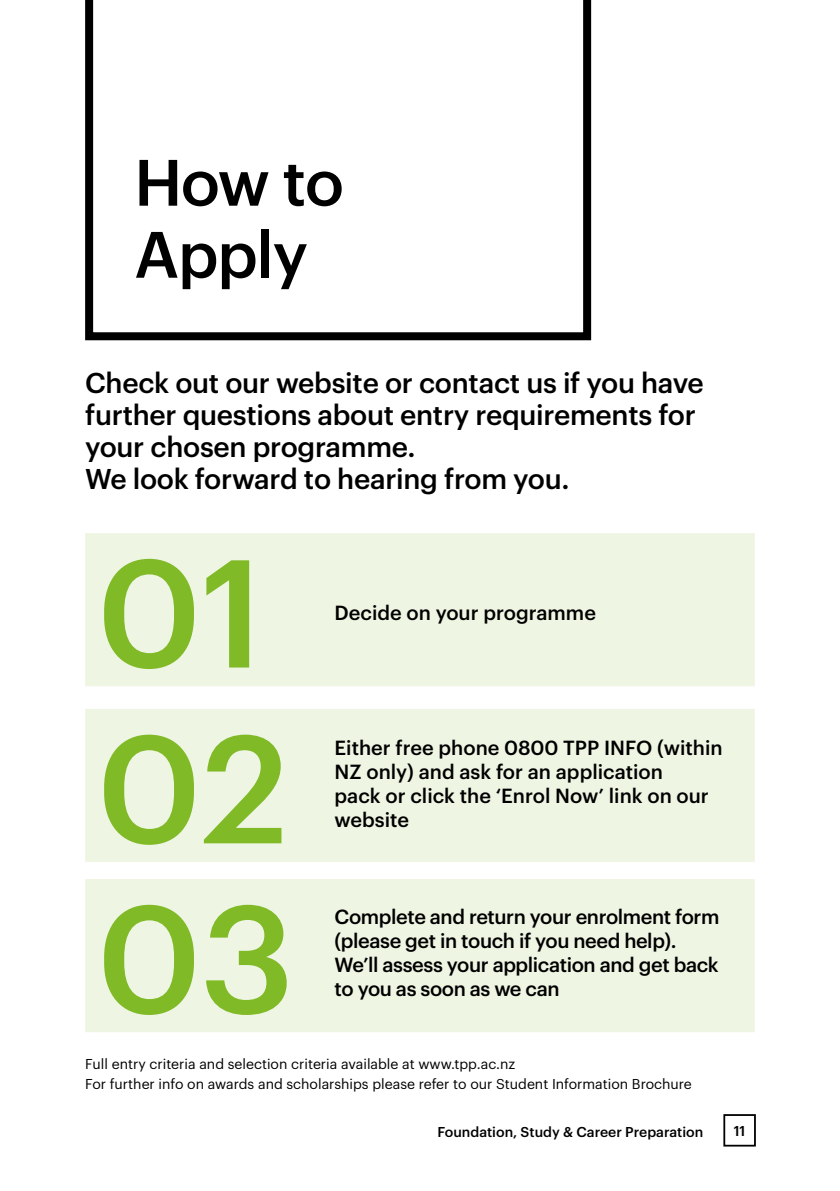
<style>
.page{position:relative;width:840px;height:1191px;background:#fff}
.page>*{position:absolute;margin:0;border:0;box-sizing:border-box;transform-origin:0 0}
.t1{font:500 149.8px "Graphik";color:#80ba27}
.t2{font:500 64px/72px "Graphik";letter-spacing:-.02em;color:#000}
.t3{font:500 28px/32px "Graphik";letter-spacing:-.01em;color:#000}
.t4{font:500 20px/24px "Graphik";letter-spacing:-.015em;color:#000}
.t5{font:14px/20px "Graphik";color:#000}
.t6{font:500 14px "Graphik";color:#000}
</style>
<div class="page">
<div style="left:723px;top:1114px;width:32px;height:32px;border:2px solid #000"></div>
<div style="left:85px;top:533px;width:669px;height:153px;background:#eff5e3"></div>
<div style="left:85px;top:709px;width:669px;height:153px;background:#eff5e3"></div>
<div style="left:85px;top:879px;width:669px;height:153px;background:#eff5e3"></div>
<svg style="left:85px;top:0;width:507px;height:341px"></svg>
<h2 class="t2" style="left:134px;top:141px;width:211px">How to<br>Apply</h2>
<h3 class="t3" style="left:85px;top:365px;width:619px">Check out our website or contact us if you have further questions about entry requirements for your chosen programme.<br>We look forward to hearing from you.</h3>
<h1 class="t1" style="left:96px;top:499px;width:169px">01</h1>
<p class="t4" style="left:334px;top:599px;width:263px">Decide on your programme</p>
<h1 class="t1" style="left:96px;top:675px;width:193px">02</h1>
<p class="t4" style="left:334px;top:734px;width:389px">Either free phone 0800 TPP INFO (within<br>NZ only) and ask for an application<br>pack or click the ‘Enrol Now’ link on our website</p>
<h1 class="t1" style="left:96px;top:845px;width:199px">03</h1>
<p class="t4" style="left:334px;top:902px;width:386px">Complete and return your enrolment form (please get in touch if you need help).<br>We’ll assess your application and get back to you as soon as we can</p>
<p class="t5" style="left:85px;top:1052px;width:608px">Full entry criteria and selection criteria available at www.tpp.ac.nz<br>For further info on awards and scholarships please refer to our Student Information Brochure</p>
<p class="t6" style="left:437px;top:1120px;width:267px">Foundation, Study &amp; Career Preparation</p>
<p class="t6" style="left:733px;top:1120px;width:13px">11</p>
</div>
